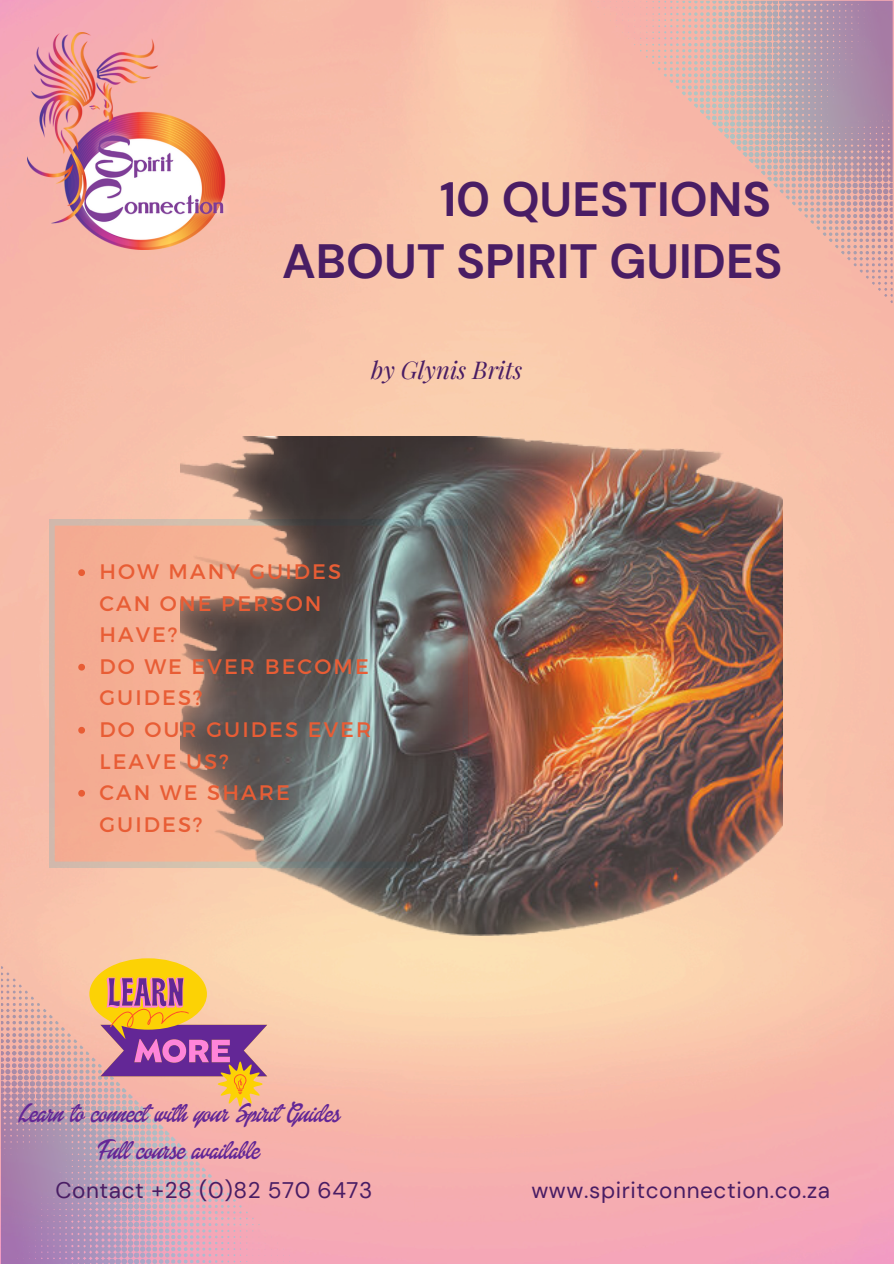
<style>
.page{position:relative;width:894px;height:1264px;background:#fff}
.page>*{position:absolute;margin:0;border:0;box-sizing:border-box;transform-origin:0 0}
.t1{font:700 48px/61.8px "DM Sans";color:#491d64;text-align:right}
.t2{font:27px/37.2px "Dollie Script Personal Use";color:#632796;text-align:center}
.t3{font:italic 24px "Playfair Display";color:#491d64}
.t4{font:22.5px "DM Sans";letter-spacing:.025em;color:#491d64}
.t5{font:21px/31.5px "Montserrat";letter-spacing:.1em;color:#e85d35}
</style>
<div class="page">
<img style="left:0;top:0;width:893px;height:1263px">
<svg style="left:1px;top:965px;width:301px;height:298px;background:#d6a7b1"></svg>
<svg style="left:591px;top:1px;width:301px;height:302px;background:#dfb0aa"></svg>
<svg style="left:49px;top:520px;width:131px;height:347px;background:#f2ae94"></svg>
<img style="left:28px;top:32px;width:206px;height:217px">
<svg style="left:89px;top:958px;width:178px;height:148px;background:#d29983"></svg>
<img style="left:180px;top:437px;width:602px;height:498px">
<svg style="left:78px;top:569px;width:7px;height:7px"></svg>
<svg style="left:78px;top:664px;width:7px;height:6px"></svg>
<svg style="left:78px;top:727px;width:7px;height:6px"></svg>
<svg style="left:78px;top:790px;width:7px;height:6px"></svg>
<p class="t1" style="left:282px;top:169px;width:502px">10 QUESTIONS<br>ABOUT SPIRIT GUIDES</p>
<p class="t3" style="left:371px;top:352px;width:153px">by Glynis Brits</p>
<h1 class="t5" style="left:99px;top:555px;width:243px">HOW MANY GUIDES<br>CAN ONE PERSON<br>HAVE?</h1>
<h3 class="t5" style="left:99px;top:649px;width:271px">DO WE EVER BECOME<br>GUIDES?</h3>
<p class="t5" style="left:99px;top:712px;width:273px">DO OUR GUIDES EVER<br>LEAVE US?</p>
<p class="t5" style="left:99px;top:775px;width:192px">CAN WE SHARE<br>GUIDES?</p>
<p class="t2" style="left:18px;top:1096px;width:323px">Learn to connect with your Spirit Guides<br>Full course available</p>
<p class="t4" style="left:55px;top:1175px;width:318px">Contact +28 (0)82 570 6473</p>
<p class="t4" style="left:531px;top:1175px;width:300px">www.spiritconnection.co.za</p>
</div>
